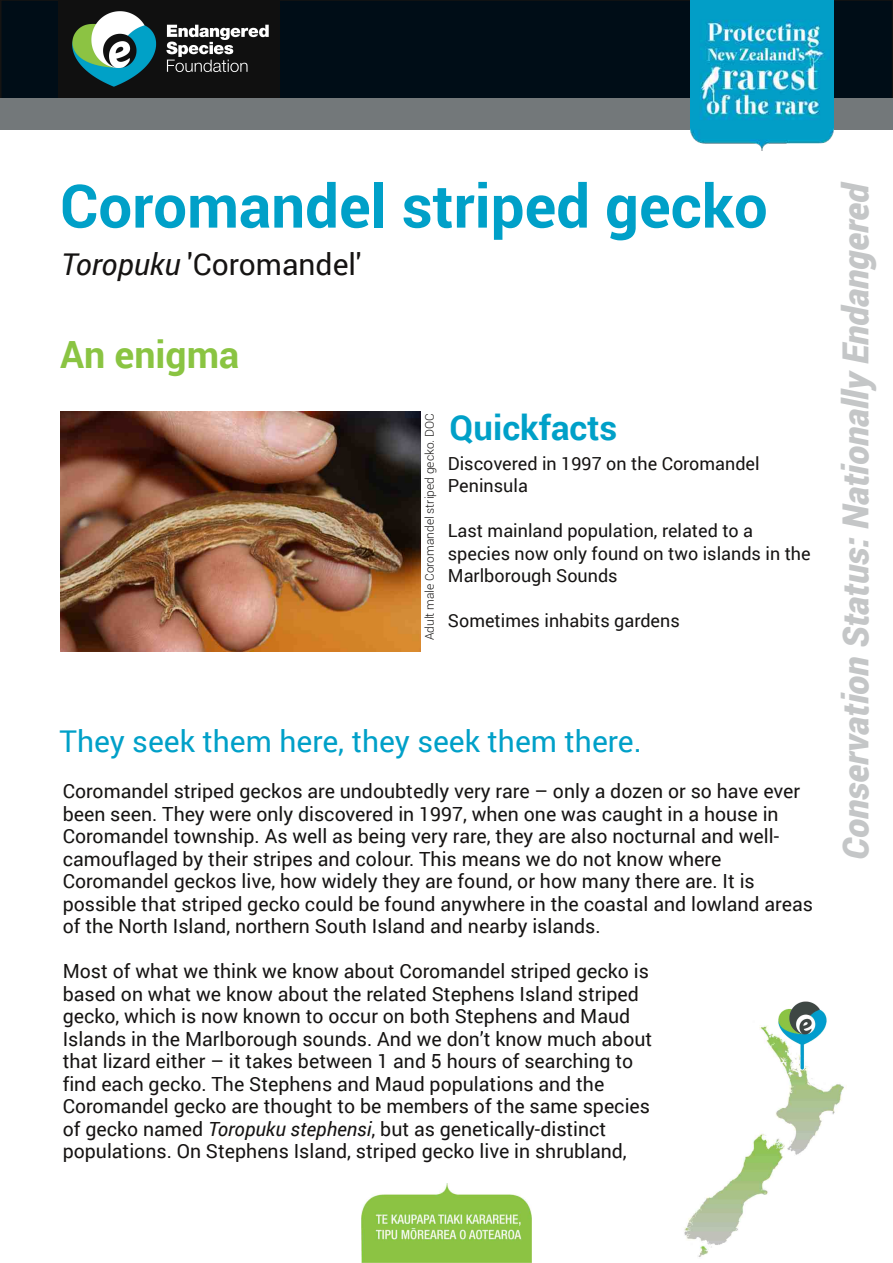
<style>
.page{position:relative;width:893px;height:1263px;background:#fff}
.page>*{position:absolute;margin:0;border:0;box-sizing:border-box;transform-origin:0 0}
.t1{font:700 60px "Roboto";color:#00a0c8}
.t2{font:700 37.5px "Roboto";color:#8ac442}
.t3{font:italic 900 36px "Roboto";letter-spacing:-.005em;color:#c4c6c7}
.t4{font:700 34.5px "Roboto";color:#00a0c8}
.t5{font:30px "Roboto";color:#00a0c8}
.t6{font:30px "Roboto";color:#161413}
.t7{font:19.5px/22.5px "Roboto";color:#161413}
.t8{font:18px/22.5px "Roboto";color:#161413}
.t9{font:300 12px "Roboto";color:#161413}
.s1{font-style:italic}
</style>
<div class="page">
<div style="left:1px;top:0;width:891px;height:100px;background:#000d17"></div>
<div style="left:0;top:0;width:893px;height:101px;border:2px solid #161413"></div>
<div style="left:1px;top:98px;width:892px;height:32px;background:#73787a"></div>
<img style="left:690px;top:0;width:143px;height:150px">
<img style="left:361px;top:1183px;width:171px;height:79px">
<img style="left:58px;top:0;width:221px;height:98px">
<img style="left:61px;top:411px;width:360px;height:240px">
<img style="left:684px;top:1025px;width:160px;height:232px">
<img style="left:777px;top:1001px;width:52px;height:71px">
<h1 class="t1" style="left:60px;top:165px;width:709px">Coromandel striped gecko</h1>
<h3 class="t6" style="left:61px;top:243px;width:302px"><span class="s1">Toropuku</span> 'Coromandel'</h3>
<h2 class="t2" style="left:60px;top:328px;width:181px">An enigma</h2>
<p class="t9" style="left:421px;top:640px;width:229px;rotate:-90deg">Adult male Coromandel striped gecko. DOC</p>
<h3 class="t4" style="left:449px;top:404px;width:169px">Quickfacts</h3>
<p class="t8" style="left:448px;top:451px;width:313px">Discovered in 1997 on the Coromandel<br>Peninsula</p>
<p class="t8" style="left:448px;top:519px;width:364px">Last mainland population, related to a species now only found on two islands in the<br>Marlborough Sounds</p>
<p class="t8" style="left:448px;top:609px;width:233px">Sometimes inhabits gardens</p>
<h3 class="t5" style="left:59px;top:721px;width:584px">They seek them here, they seek them there.</h3>
<p class="t7" style="left:63px;top:779px;width:752px">Coromandel striped geckos are undoubtedly very rare – only a dozen or so have ever been seen. They were only discovered in 1997, when one was caught in a house in Coromandel township. As well as being very rare, they are also nocturnal and well&shy;camouflaged by their stripes and colour. This means we do not know where Coromandel geckos live, how widely they are found, or how many there are. It is possible that striped gecko could be found anywhere in the coastal and lowland areas of the North Island, northern South Island and nearby islands.</p>
<p class="t7" style="left:63px;top:959px;width:591px">Most of what we think we know about Coromandel striped gecko is based on what we know about the related Stephens Island striped gecko, which is now known to occur on both Stephens and Maud Islands in the Marlborough sounds. And we don’t know much about that lizard either – it takes between 1 and 5 hours of searching to find each gecko. The Stephens and Maud populations and the Coromandel gecko are thought to be members of the same species of gecko named <span class="s1">Toropuku stephensi</span>, but as genetically-distinct populations. On Stephens Island, striped gecko live in shrubland,</p>
<h3 class="t3" style="left:831px;top:860px;width:680px;rotate:-90deg">Conservation Status: NationallyEndangered</h3>
</div>
